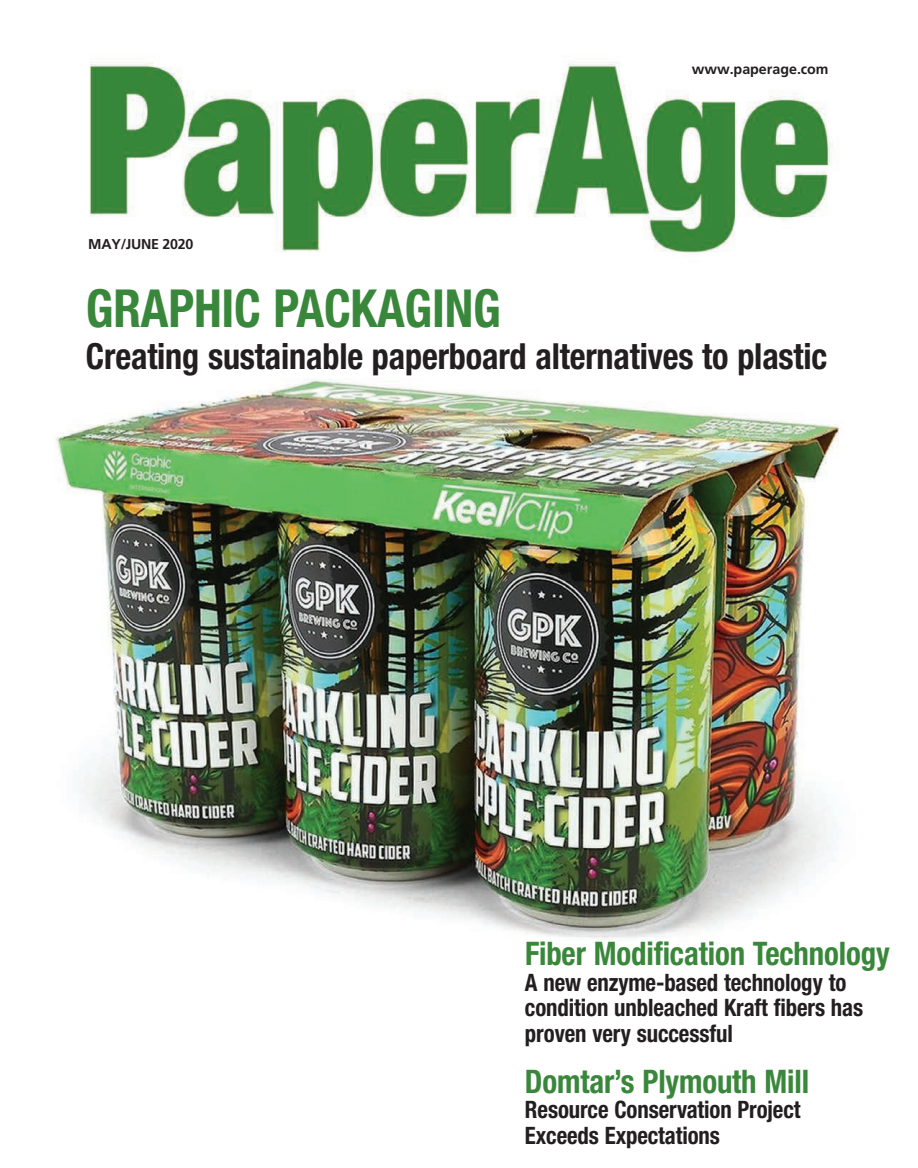
<style>
.page{position:relative;width:918px;height:1168px;background:#fff}
.page>*{position:absolute;margin:0;border:0;box-sizing:border-box;transform-origin:0 0}
.t1{font:700 condensed 52.5px "Helvetica Neue LT Std";letter-spacing:-.005em;color:#39873a;scale:.95 1}
.t2{font:700 condensed 36px "Helvetica Neue LT Std";letter-spacing:-.005em;color:#231f20;scale:.95 1}
.t3{font:700 condensed 32.55px "Helvetica Neue LT Std";letter-spacing:-.005em;color:#39873a;scale:.95 1}
.t4{font:700 condensed 24px/25.5px "Helvetica Neue LT Std";letter-spacing:-.005em;color:#231f20;scale:.95 1}
.t5{font:700 14.25px "Frutiger";color:#231f20}
.t6{font:700 14.25px "Frutiger";letter-spacing:-.02em;color:#231f20}
</style>
<div class="page">
<img style="left:55px;top:61px;width:785px;height:878px">
<p class="t6" style="left:88px;top:235px;width:107px">MAY/JUNE 2020</p>
<p class="t5" style="left:692px;top:61px;width:138px">www.paperage.com</p>
<h1 class="t1" style="left:86px;top:277px;width:438px">GRAPHIC PACKAGING</h1>
<h2 class="t2" style="left:86px;top:335px;width:782px">Creating sustainable paperboard alternatives to plastic</h2>
<h3 class="t3" style="left:525px;top:934px;width:386px">Fiber Modification Technology</h3>
<p class="t4" style="left:525px;top:969px;width:358px">A new enzyme-based technology to condition unbleached Kraft fibers has proven very successful</p>
<h3 class="t3" style="left:525px;top:1061px;width:301px">Domtar’s Plymouth Mill</h3>
<p class="t4" style="left:525px;top:1096px;width:292px">Resource Conservation Project<br>Exceeds Expectations</p>
</div>
